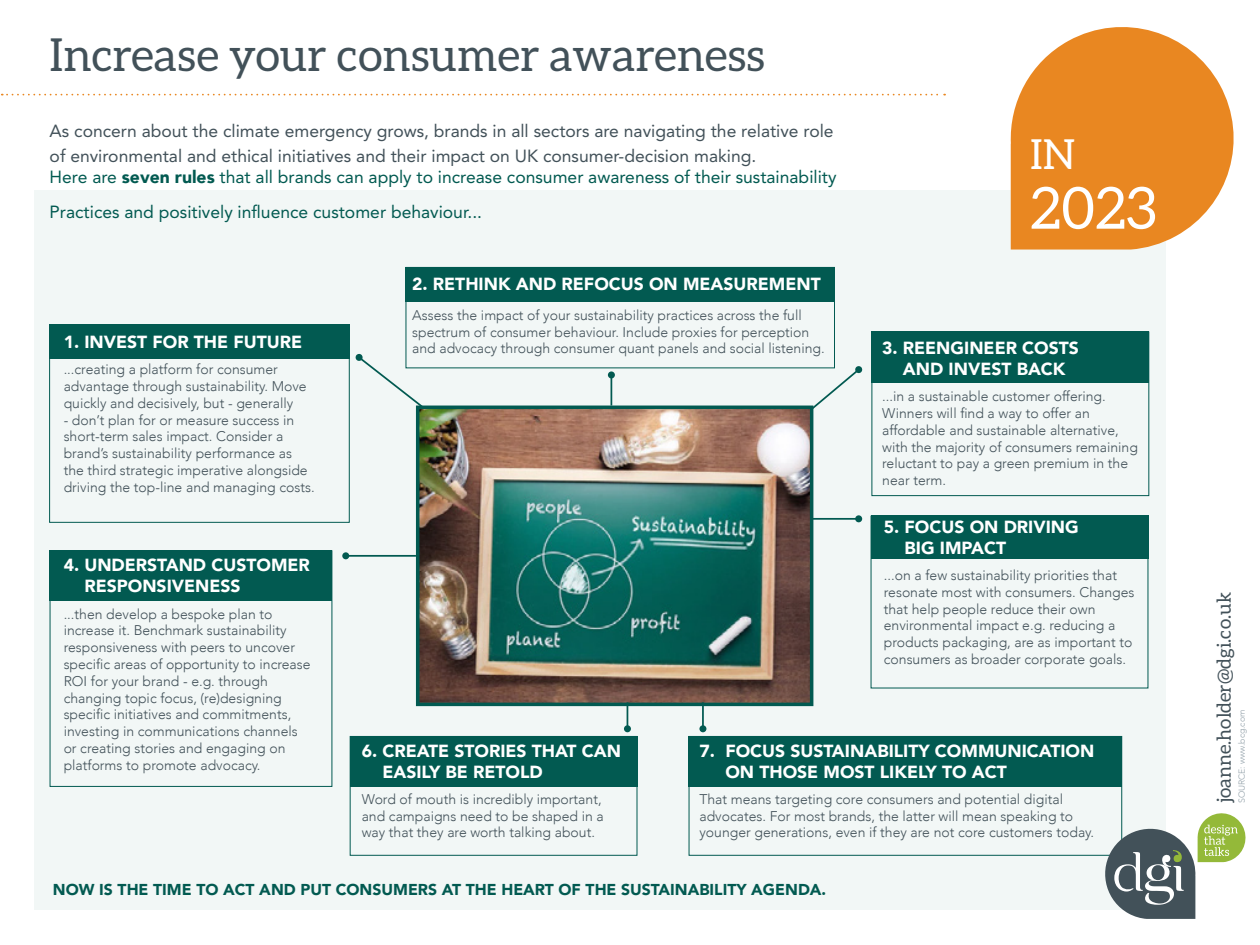
<style>
.page{position:relative;width:1260px;height:945px;background:#fff}
.page>*{position:absolute;margin:0;border:0;box-sizing:border-box;transform-origin:0 0}
.t1{font:58.1px "Aleo";color:#fff}
.t2{font:45.5px "Aleo";color:#425159}
.t3{font:41.48px "Aleo";color:#fff}
.t4{font:19.25px "Aleo";color:#425159}
.t5{font:900 17.5px/21px "Avenir";color:#fff}
.t6{font:17.5px/25.2px "Avenir";color:#425159}
.t7{font:17.5px "Avenir";color:#025a51}
.t8{font:900 15.75px "Avenir";color:#025a51}
.t9{font:300 14px/16.8px "Avenir";color:#425159}
.t10{font:300 8.75px "Avenir";color:#94a2aa}
.s1{font-weight:900}
</style>
<div class="page">
<div style="left:35px;top:190px;width:1131px;height:719px;background:#f2f7f6"></div>
<svg style="left:1010px;top:27px;width:224px;height:223px;fill:#e98721"></svg>
<svg style="left:2px;top:94px;width:943px;height:1px"></svg>
<img style="left:421px;top:411px;width:387px;height:290px">
<div style="left:416px;top:406px;width:397px;height:300px;border:4px solid #025a51"></div>
<hr style="left:611px;top:375px;width:1px;height:31px;background:#025a51">
<div style="left:608px;top:371px;width:7px;height:7px;background:#025a51;border-radius:50%"></div>
<svg style="left:808px;top:366px;width:55px;height:46px"></svg>
<svg style="left:355px;top:353px;width:71px;height:58px"></svg>
<hr style="left:811px;top:518px;width:48px;height:2px;background:#025a51">
<div style="left:855px;top:515px;width:7px;height:7px;background:#025a51;border-radius:50%"></div>
<hr style="left:346px;top:555px;width:70px;height:2px;background:#025a51">
<div style="left:342px;top:552px;width:7px;height:7px;background:#025a51;border-radius:50%"></div>
<svg style="left:627px;top:702px;width:1px;height:23px"></svg>
<div style="left:624px;top:725px;width:7px;height:7px;background:#025a51;border-radius:50%"></div>
<hr style="left:702px;top:702px;width:2px;height:27px;background:#025a51">
<div style="left:699px;top:725px;width:7px;height:7px;background:#025a51;border-radius:50%"></div>
<div style="left:50px;top:550px;width:282px;height:51px;background:#025a51"></div>
<div style="left:50px;top:325px;width:300px;height:34px;background:#025a51"></div>
<div style="left:406px;top:267px;width:429px;height:34px;background:#025a51"></div>
<div style="left:350px;top:736px;width:287px;height:51px;background:#025a51"></div>
<div style="left:871px;top:516px;width:277px;height:43px;background:#025a51"></div>
<div style="left:871px;top:332px;width:278px;height:51px;background:#025a51"></div>
<div style="left:689px;top:736px;width:433px;height:51px;background:#025a51"></div>
<div style="left:49px;top:325px;width:301px;height:198px;border:1px solid #025a51"></div>
<div style="left:50px;top:550px;width:282px;height:237px;border:1px solid #025a51"></div>
<div style="left:350px;top:736px;width:287px;height:120px;border:1px solid #025a51"></div>
<div style="left:689px;top:736px;width:433px;height:120px;border:1px solid #025a51"></div>
<svg style="left:1101px;top:810px;width:145px;height:109px"></svg>
<div style="left:871px;top:332px;width:278px;height:164px;border:1px solid #025a51"></div>
<div style="left:871px;top:516px;width:277px;height:172px;border:1px solid #025a51"></div>
<div style="left:406px;top:267px;width:429px;height:101px;border:1px solid #025a51"></div>
<p class="t2" style="left:50px;top:29px;width:717px">Increase your consumer awareness</p>
<p class="t6" style="left:50px;top:118px;width:786px">As concern about the climate emergency grows, brands in all sectors are navigating the relative role of environmental and ethical initiatives and their impact on UK consumer-decision making.</p>
<p class="t7" style="left:50px;top:167px;width:788px">Here are <span class="s1">seven rules</span> that all brands can apply to increase consumer awareness of their sustainability</p>
<p class="t7" style="left:50px;top:202px;width:434px">Practices and positively influence customer behaviour...</p>
<p class="t5" style="left:64px;top:331px;width:240px">1. INVEST FOR THE FUTURE</p>
<p class="t9" style="left:64px;top:361px;width:245px">...creating a platform for consumer advantage through sustainability. Move quickly and decisively, but - generally</p>
<p class="t9" style="left:64px;top:411px;width:253px">- don’t plan for or measure success in short-term sales impact. Consider a brand’s sustainability performance as the third strategic imperative alongside driving the top-line and managing costs.</p>
<p class="t5" style="left:412px;top:273px;width:410px">2. RETHINK AND REFOCUS ON MEASUREMENT</p>
<p class="t9" style="left:412px;top:307px;width:414px">Assess the impact of your sustainability practices across the full spectrum of consumer behaviour. Include proxies for perception and advocacy through consumer quant panels and social listening.</p>
<p class="t3" style="left:1030px;top:130px;width:46px">IN</p>
<p class="t1" style="left:1030px;top:175px;width:128px">2023</p>
<p class="t5" style="left:882px;top:337px;width:198px;text-align:center">3. REENGINEER COSTS<br>AND INVEST BACK</p>
<p class="t9" style="left:882px;top:388px;width:257px">...in a sustainable customer offering.<br>Winners will find a way to offer an affordable and sustainable alternative, with the majority of consumers remaining reluctant to pay a green premium in the near term.</p>
<p class="t5" style="left:84px;top:554px;width:227px;text-indent:-21px">4. UNDERSTAND CUSTOMER<br>RESPONSIVENESS</p>
<p class="t9" style="left:64px;top:605px;width:248px">...then develop a bespoke plan to increase it. Benchmark sustainability responsiveness with peers to uncover specific areas of opportunity to increase ROI for your brand - e.g. through changing topic focus, (re)designing specific initiatives and commitments, investing in communications channels or creating stories and engaging on platforms to promote advocacy.</p>
<p class="t5" style="left:382px;top:740px;width:240px;text-indent:-21px">6. CREATE STORIES THAT CAN<br>EASILY BE RETOLD</p>
<p class="t9" style="left:362px;top:791px;width:244px">Word of mouth is incredibly important, and campaigns need to be shaped in a way that they are worth talking about.</p>
<p class="t5" style="left:905px;top:516px;width:176px;text-indent:-21px">5. FOCUS ON DRIVING<br>BIG IMPACT</p>
<p class="t9" style="left:884px;top:567px;width:252px">...on a few sustainability priorities that resonate most with consumers. Changes that help people reduce their own environmental impact e.g. reducing a products packaging, are as important to consumers as broader corporate goals.</p>
<p class="t5" style="left:725px;top:740px;width:371px;text-indent:-26px">7. FOCUS SUSTAINABILITY COMMUNICATION<br>ON THOSE MOST LIKELY TO ACT</p>
<p class="t9" style="left:699px;top:791px;width:396px">That means targeting core consumers and potential digital advocates. For most brands, the latter will mean speaking to younger generations, even if they are not core customers today.</p>
<p class="t8" style="left:53px;top:876px;width:775px">NOW IS THE TIME TO ACT AND PUT CONSUMERS AT THE HEART OF THE SUSTAINABILITY AGENDA.</p>
<p class="t4" style="left:1213px;top:803px;width:212px;rotate:-90deg">joanne.holder@dgi.co.uk</p>
<p class="t10" style="left:1237px;top:803px;width:95px;rotate:-90deg">SOURCE: www.bcg.com</p>
</div>
